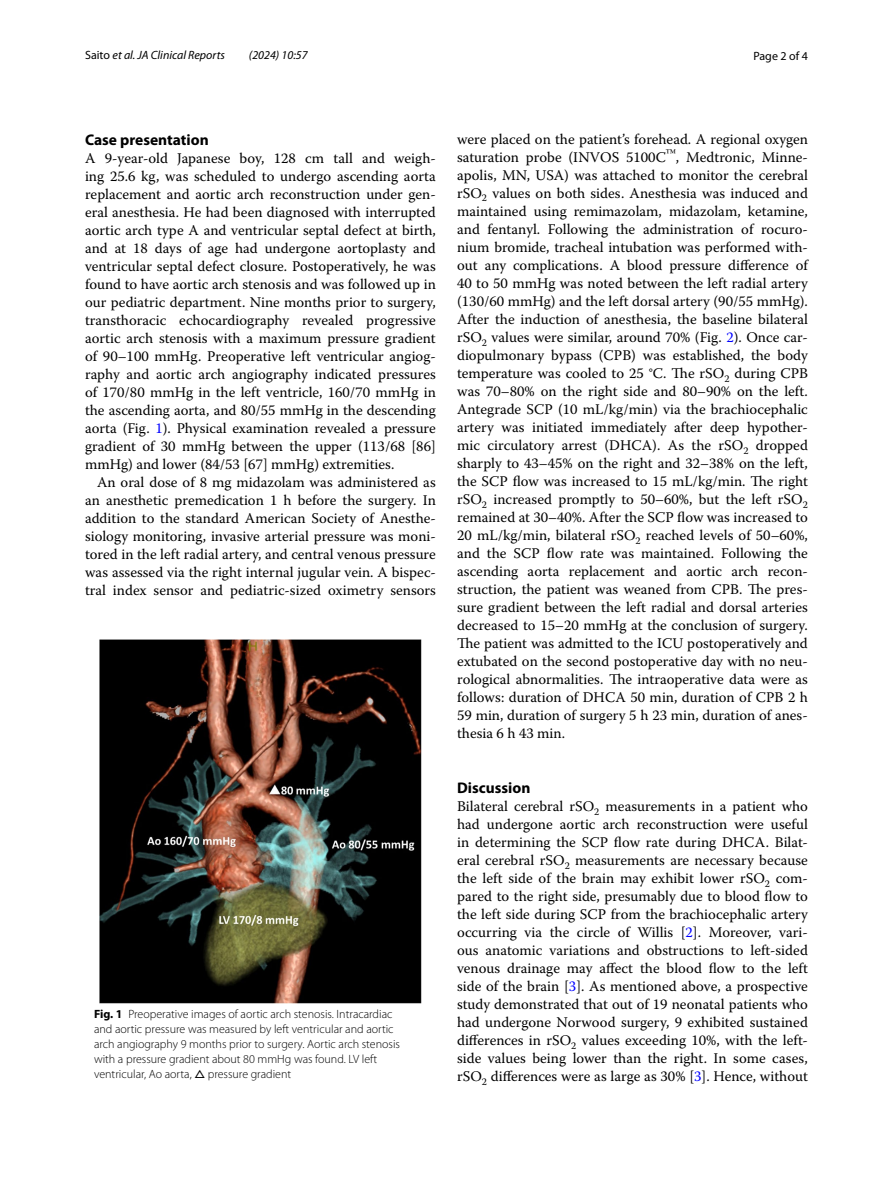
<style>
.page{position:relative;width:893px;height:1187px;background:#fff}
.page>*{position:absolute;margin:0;border:0;box-sizing:border-box;transform-origin:0 0}
.t1{font:700 15.45px "Myriad Pro";color:#000}
.t2{font:14.7px/18px "Warnock Pro";color:#000;text-align:justify}
.t3{font:300 12px/15px "Myriad Pro";color:#000}
.t4{font:italic 12px "Myriad Pro";color:#000}
.t5{font:12px "Myriad Pro";color:#000}
.s1{font-style:normal}
.s2{color:#00f}
.s3{font-weight:700}
.s4{font-family:"Code 2000";font-weight:400}
</style>
<div class="page">
<img style="left:100px;top:639px;width:321px;height:363px">
<p class="t4" style="left:85px;top:48px;width:141px"><span class="s1">Saito</span> et al. JA Clinical Reports</p>
<p class="t4" style="left:249px;top:48px;width:60px">(2024) 10:57</p>
<p class="t5" style="left:753px;top:48px;width:56px">Page 2 of 4</p>
<p class="t1" style="left:85px;top:129px;width:125px">Case presentation</p>
<p class="t2" style="left:85px;top:148px;width:352px">A 9-year-old Japanese boy, 128 cm tall and weigh&shy;ing 25.6 kg, was scheduled to undergo ascending aorta replacement and aortic arch reconstruction under gen&shy;eral anesthesia. He had been diagnosed with interrupted aortic arch type A and ventricular septal defect at birth, and at 18 days of age had undergone aortoplasty and ventricular septal defect closure. Postoperatively, he was found to have aortic arch stenosis and was followed up in our pediatric department. Nine months prior to surgery, transthoracic echocardiography revealed progressive aortic arch stenosis with a maximum pressure gradient of 90–100 mmHg. Preoperative left ventricular angiog&shy;raphy and aortic arch angiography indicated pressures of 170/80 mmHg in the left ventricle, 160/70 mmHg in the ascending aorta, and 80/55 mmHg in the descending aorta (Fig. <span class="s2">1</span>). Physical examination revealed a pressure gradient of 30 mmHg between the upper (113/68 [86] mmHg) and lower (84/53 [67] mmHg) extremities.</p>
<p class="t2" style="left:85px;top:472px;width:352px;text-indent:12px">An oral dose of 8 mg midazolam was administered as an anesthetic premedication 1 h before the surgery. In addition to the standard American Society of Anesthe&shy;siology monitoring, invasive arterial pressure was moni&shy;tored in the left radial artery, and central venous pressure was assessed via the right internal jugular vein. A bispec&shy;tral index sensor and pediatric-sized oximetry sensors</p>
<p class="t3" style="left:94px;top:1006px;width:307px"><span class="s3">Fig. 1</span> Preoperative images of aortic arch stenosis. Intracardiac and aortic pressure was measured by left ventricular and aortic arch angiography 9 months prior to surgery. Aortic arch stenosis with a pressure gradient about 80 mmHg was found. LV left ventricular, Ao aorta, <span class="s4">△</span> pressure gradient</p>
<p class="t2" style="left:457px;top:130px;width:352px">were placed on the patient’s forehead. A regional oxygen saturation probe (INVOS 5100C<sup>™</sup>, Medtronic, Minne&shy;apolis, MN, USA) was attached to monitor the cerebral rSO<sub>2</sub> values on both sides. Anesthesia was induced and maintained using remimazolam, midazolam, ketamine, and fentanyl. Following the administration of rocuro&shy;nium bromide, tracheal intubation was performed with&shy;out any complications. A blood pressure difference of 40 to 50 mmHg was noted between the left radial artery (130/60 mmHg) and the left dorsal artery (90/55 mmHg).<br>After the induction of anesthesia, the baseline bilateral rSO<sub>2</sub> values were similar, around 70% (Fig. <span class="s2">2</span>). Once car&shy;diopulmonary bypass (CPB) was established, the body temperature was cooled to 25 °C. The rSO<sub>2</sub> during CPB was 70–80% on the right side and 80–90% on the left.<br>Antegrade SCP (10 mL/kg/min) via the brachiocephalic artery was initiated immediately after deep hypother&shy;mic circulatory arrest (DHCA). As the rSO<sub>2</sub> dropped sharply to 43–45% on the right and 32–38% on the left, the SCP flow was increased to 15 mL/kg/min. The right rSO<sub>2</sub> increased promptly to 50–60%, but the left rSO<sub>2 </sub>remained at 30–40%. After the SCP flow was increased to 20 mL/kg/min, bilateral rSO<sub>2</sub> reached levels of 50–60%, and the SCP flow rate was maintained. Following the ascending aorta replacement and aortic arch recon&shy;struction, the patient was weaned from CPB. The pres&shy;sure gradient between the left radial and dorsal arteries decreased to 15–20 mmHg at the conclusion of surgery.<br>The patient was admitted to the ICU postoperatively and extubated on the second postoperative day with no neu&shy;rological abnormalities. The intraoperative data were as follows: duration of DHCA 50 min, duration of CPB 2 h 59 min, duration of surgery 5 h 23 min, duration of anes&shy;thesia 6 h 43 min.</p>
<p class="t1" style="left:457px;top:777px;width:75px">Discussion</p>
<p class="t2" style="left:457px;top:796px;width:352px">Bilateral cerebral rSO<sub>2</sub> measurements in a patient who had undergone aortic arch reconstruction were useful in determining the SCP flow rate during DHCA. Bilat&shy;eral cerebral rSO<sub>2</sub> measurements are necessary because the left side of the brain may exhibit lower rSO<sub>2</sub> com&shy;pared to the right side, presumably due to blood flow to the left side during SCP from the brachiocephalic artery occurring via the circle of Willis [<span class="s2">2</span>]. Moreover, vari&shy;ous anatomic variations and obstructions to left-sided venous drainage may affect the blood flow to the left side of the brain [<span class="s2">3</span>]. As mentioned above, a prospective study demonstrated that out of 19 neonatal patients who had undergone Norwood surgery, 9 exhibited sustained differences in rSO<sub>2</sub> values exceeding 10%, with the left&shy;side values being lower than the right. In some cases, rSO<sub>2</sub> differences were as large as 30% [<span class="s2">3</span>]. Hence, without</p>
</div>
